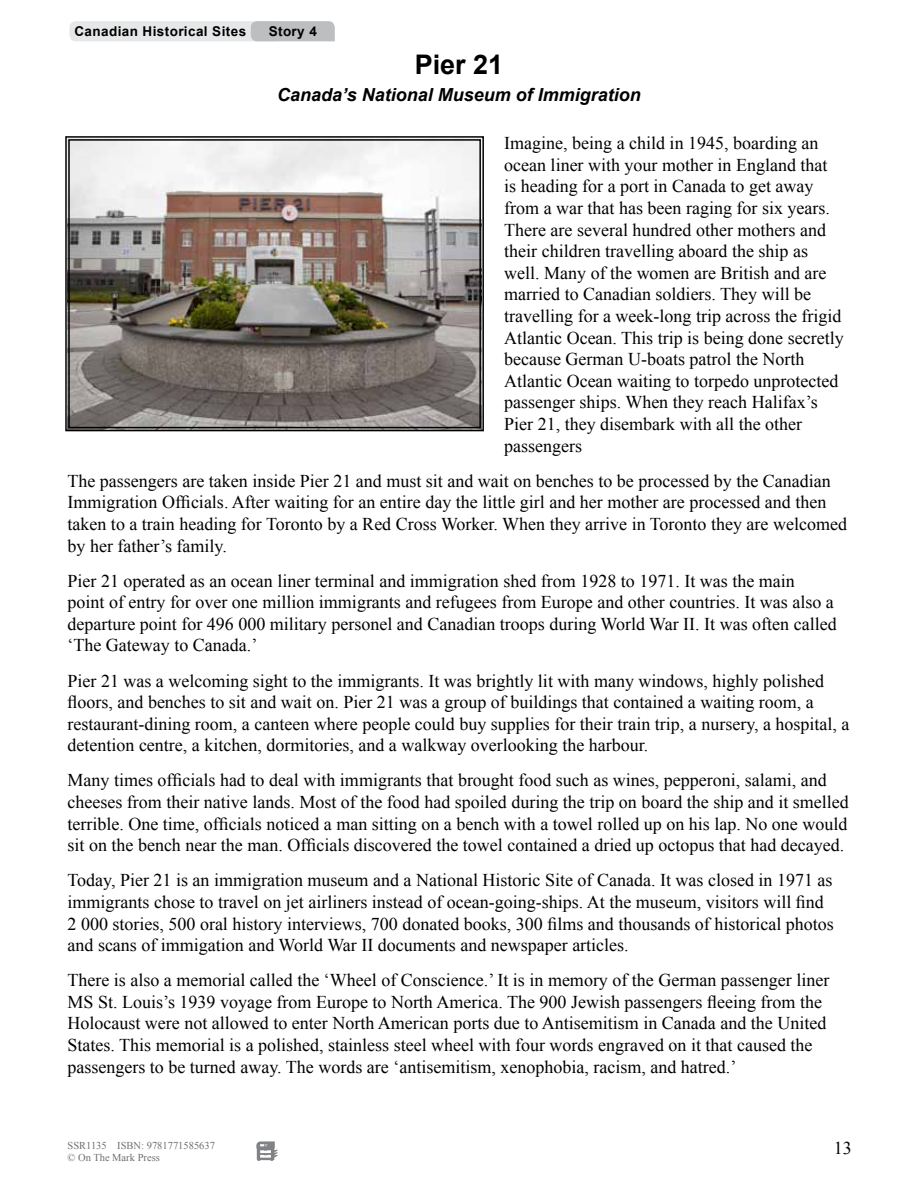
<style>
.page{position:relative;width:918px;height:1188px;background:#fff}
.page>*{position:absolute;margin:0;border:0;box-sizing:border-box;transform-origin:0 0}
.t1{font:700 27px "Arial";color:#000}
.t2{font:18px/21.6px "Times New Roman";color:#000}
.t3{font:italic 700 18px "Arial";color:#000}
.t4{font:700 13.5px "Arial";letter-spacing:.03em;color:#000}
.t5{font:10.5px/12.6px "Times New Roman";color:#6d6e71}
</style>
<div class="page">
<svg style="left:256px;top:1141px;width:21px;height:20px"></svg>
<img style="left:65px;top:136px;width:419px;height:296px">
<div style="left:68px;top:139px;width:413px;height:289px;border:1px solid #000"></div>
<svg style="left:69px;top:21px;width:266px;height:20px;background:#d9dadb"></svg>
<p class="t4" style="left:74px;top:23px;width:173px">Canadian Historical Sites</p>
<p class="t4" style="left:269px;top:23px;width:50px">Story 4</p>
<h1 class="t1" style="left:415px;top:46px;width:90px">Pier 21</h1>
<p class="t3" style="left:277px;top:83px;width:365px">Canada’s National Museum of Immigration</p>
<p class="t2" style="left:504px;top:132px;width:341px">Imagine, being a child in 1945, boarding an ocean liner with your mother in England that is heading for a port in Canada to get away from a war that has been raging for six years.<br>There are several hundred other mothers and their children travelling aboard the ship as well. Many of the women are British and are married to Canadian soldiers. They will be travelling for a week-long trip across the frigid Atlantic Ocean. This trip is being done secretly because German U-boats patrol the North Atlantic Ocean waiting to torpedo unprotected passenger ships. When they reach Halifax’s Pier 21, they disembark with all the other passengers</p>
<p class="t2" style="left:68px;top:470px;width:781px">The passengers are taken inside Pier 21 and must sit and wait on benches to be processed by the Canadian Immigration Officials. After waiting for an entire day the little girl and her mother are processed and then taken to a train heading for Toronto by a Red Cross Worker. When they arrive in Toronto they are welcomed by her father’s family.</p>
<p class="t2" style="left:68px;top:570px;width:771px">Pier 21 operated as an ocean liner terminal and immigration shed from 1928 to 1971. It was the main<br>point of entry for over one million immigrants and refugees from Europe and other countries. It was also a departure point for 496 000 military personel and Canadian troops during World War II. It was often called ‘The Gateway to Canada.’</p>
<p class="t2" style="left:68px;top:669px;width:784px">Pier 21 was a welcoming sight to the immigrants. It was brightly lit with many windows, highly polished floors, and benches to sit and wait on. Pier 21 was a group of buildings that contained a waiting room, a restaurant-dining room, a canteen where people could buy supplies for their train trip, a nursery, a hospital, a detention centre, a kitchen, dormitories, and a walkway overlooking the harbour.</p>
<p class="t2" style="left:68px;top:769px;width:783px">Many times officials had to deal with immigrants that brought food such as wines, pepperoni, salami, and cheeses from their native lands. Most of the food had spoiled during the trip on board the ship and it smelled terrible. One time, officials noticed a man sitting on a bench with a towel rolled up on his lap. No one would sit on the bench near the man. Officials discovered the towel contained a dried up octopus that had decayed.</p>
<p class="t2" style="left:68px;top:869px;width:768px">Today, Pier 21 is an immigration museum and a National Historic Site of Canada. It was closed in 1971 as immigrants chose to travel on jet airliners instead of ocean-going-ships. At the museum, visitors will find 2 000 stories, 500 oral history interviews, 700 donated books, 300 films and thousands of historical photos and scans of immigation and World War II documents and newspaper articles.</p>
<p class="t2" style="left:68px;top:969px;width:763px">There is also a memorial called the ‘Wheel of Conscience.’ It is in memory of the German passenger liner MS St. Louis’s 1939 voyage from Europe to North America. The 900 Jewish passengers fleeing from the Holocaust were not allowed to enter North American ports due to Antisemitism in Canada and the United States. This memorial is a polished, stainless steel wheel with four words engraved on it that caused the passengers to be turned away. The words are ‘antisemitism, xenophobia, racism, and hatred.’</p>
<p class="t5" style="left:68px;top:1139px;width:149px">SSR1135 ISBN: 9781771585637 © On The Mark Press</p>
<p class="t2" style="left:834px;top:1137px;width:19px">13</p>
</div>
